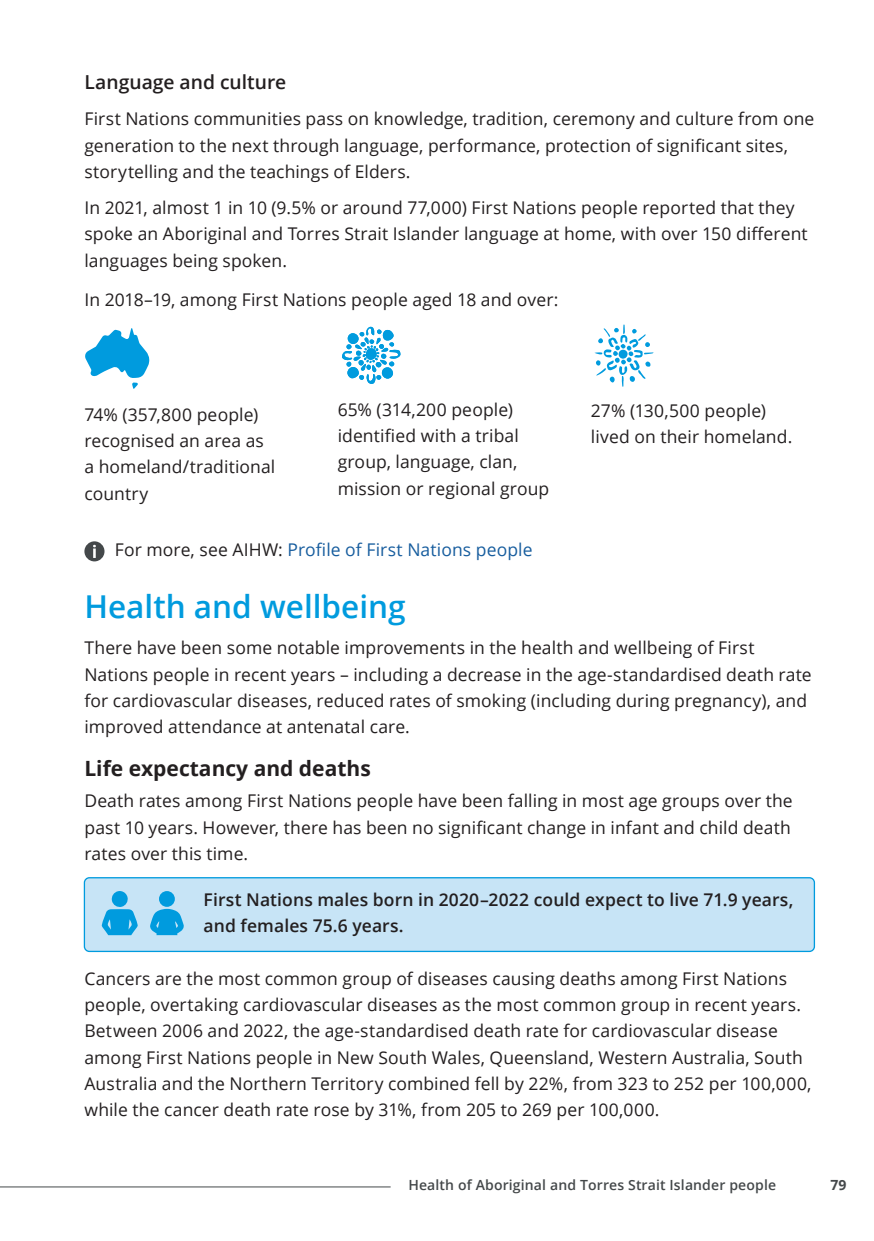
<style>
.page{position:relative;width:874px;height:1241px;background:#fff}
.page>*{position:absolute;margin:0;border:0;box-sizing:border-box;transform-origin:0 0}
.t1{font:600 31.5px "Open Sans";color:#009bde}
.t2{font:700 21px "Open Sans";color:#231f20}
.t3{font:600 19.25px "Open Sans";color:#231f20}
.t4{font:17.5px/26.2px "Open Sans";letter-spacing:.005em;color:#231f20}
.t5{font:600 17.5px/26.2px "Open Sans";letter-spacing:.005em;color:#231f20}
.t6{font:17.5px "Open Sans";letter-spacing:.005em;color:#175d9e}
.t7{font:600 14px "Open Sans";letter-spacing:.01em;color:#44484a}
.t8{font:700 14px "Open Sans";color:#44484a}
.s1{color:#231f20}
</style>
<div class="page">
<div style="left:84px;top:877px;width:730px;height:74px;background:#c7e4f6;border-radius:5px"></div>
<div style="left:84px;top:877px;width:730px;height:74px;border:1px solid #009bde;border-radius:5px"></div>
<svg style="left:85px;top:328px;width:64px;height:61px"></svg>
<svg style="left:342px;top:326px;width:59px;height:58px"></svg>
<svg style="left:594px;top:325px;width:59px;height:61px"></svg>
<svg style="left:84px;top:541px;width:20px;height:20px"></svg>
<svg style="left:102px;top:891px;width:36px;height:44px"></svg>
<div style="left:159px;top:890px;width:16px;height:16px;background:#009bde;border-radius:50%"></div>
<svg style="left:150px;top:908px;width:34px;height:27px"></svg>
<hr style="left:0;top:1186px;width:390px;height:1px;background:#44484a">
<p class="t3" style="left:84px;top:69px;width:203px">Language and culture</p>
<p class="t4" style="left:84px;top:105px;width:731px">First Nations communities pass on knowledge, tradition, ceremony and culture from one generation to the next through language, performance, protection of significant sites, storytelling and the teachings of Elders.</p>
<p class="t4" style="left:84px;top:194px;width:724px">In 2021, almost 1 in 10 (9.5% or around 77,000) First Nations people reported that they spoke an Aboriginal and Torres Strait Islander language at home, with over 150 different languages being spoken.</p>
<p class="t4" style="left:84px;top:286px;width:475px">In 2018–19, among First Nations people aged 18 and over:</p>
<p class="t4" style="left:84px;top:401px;width:192px">74% (357,800 people) recognised an area as a homeland/traditional country</p>
<p class="t4" style="left:337px;top:396px;width:213px">65% (314,200 people) identified with a tribal group, language, clan, mission or regional group</p>
<p class="t4" style="left:590px;top:396px;width:203px">27% (130,500 people) lived on their homeland.</p>
<p class="t6" style="left:115px;top:537px;width:419px"><span class="s1">For more, see AIHW:</span> Profile of First Nations people</p>
<h1 class="t1" style="left:84px;top:585px;width:323px">Health and wellbeing</h1>
<p class="t4" style="left:84px;top:634px;width:728px">There have been some notable improvements in the health and wellbeing of First Nations people in recent years – including a decrease in the age-standardised death rate for cardiovascular diseases, reduced rates of smoking (including during pregnancy), and improved attendance at antenatal care.</p>
<p class="t2" style="left:84px;top:753px;width:288px">Life expectancy and deaths</p>
<p class="t4" style="left:84px;top:787px;width:709px;text-align:justify">Death rates among First Nations people have been falling in most age groups over the past 10 years. However, there has been no significant change in infant and child death rates over this time.</p>
<p class="t5" style="left:203px;top:886px;width:591px">First Nations males born in 2020–2022 could expect to live 71.9 years, and females 75.6 years.</p>
<p class="t4" style="left:84px;top:964px;width:728px">Cancers are the most common group of diseases causing deaths among First Nations people, overtaking cardiovascular diseases as the most common group in recent years.<br>Between 2006 and 2022, the age-standardised death rate for cardiovascular disease among First Nations people in New South Wales, Queensland, Western Australia, South Australia and the Northern Territory combined fell by 22%, from 323 to 252 per 100,000, while the cancer death rate rose by 31%, from 205 to 269 per 100,000.</p>
<p class="t7" style="left:408px;top:1174px;width:369px">Health of Aboriginal and Torres Strait Islander people</p>
<p class="t8" style="left:830px;top:1174px;width:17px">79</p>
</div>
